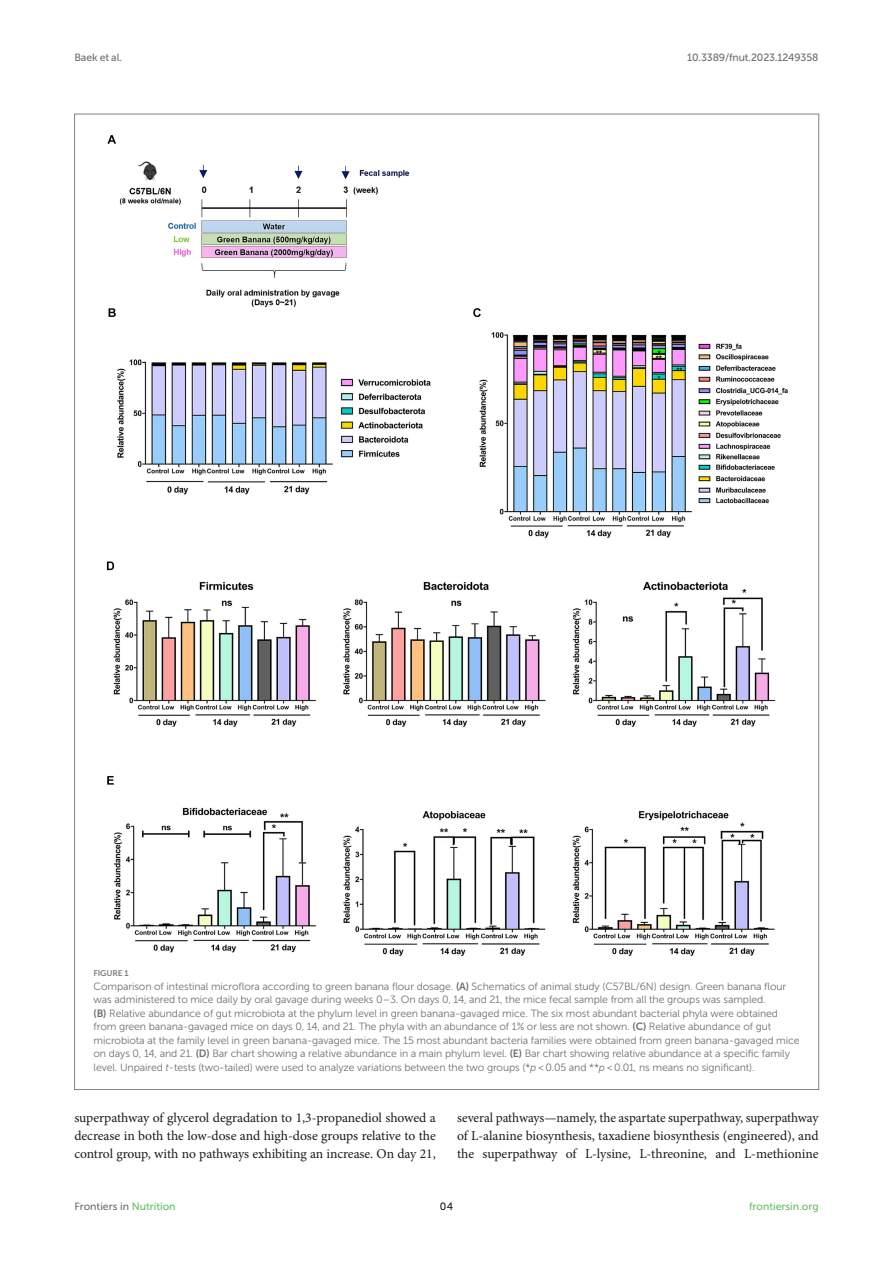
<style>
.page{position:relative;width:893px;height:1263px;background:#fff}
.page>*{position:absolute;margin:0;border:0;box-sizing:border-box;transform-origin:0 0}
.TEXT_FLUSH{font:13.5px/18px "Minion Pro";letter-spacing:-.005em;color:#1b1c1b;text-align:justify}
.FIG_LEG{font:10.5px/13.5px "Museo Sans 300";letter-spacing:-.01em;color:#706f70}
.t1{font:10.5px "Museo Sans 500";letter-spacing:-.015em;color:#706f70}
.t2{font:10.5px "Museo Sans 500";color:#65c161}
.t3{font:10.5px "Museo Sans 500";color:#1b1c1b}
.FIG_HD{font:8.25px "Museo Sans 700";letter-spacing:-.01em;color:#7e7f7f}
.s1{font-family:"Museo Sans 700"}
.s2{font-style:italic}
.s3{color:#65c161}
</style>
<div class="page">
<img style="left:106px;top:135px;width:682px;height:821px">
<p class="t1" style="left:74px;top:51px;width:49px">Baek et al.</p>
<p class="t1" style="left:687px;top:51px;width:133px">10.3389/fnut.2023.1249358</p>
<p class="FIG_HD" style="left:94px;top:969px;width:37px">FIGURE 1</p>
<p class="FIG_LEG" style="left:94px;top:979px;width:707px">Comparison of intestinal microflora according to green banana flour dosage. <span class="s1">(A)</span> Schematics of animal study (C57BL/6N) design. Green banana flour was administered to mice daily by oral gavage during weeks 0–3. On days 0, 14, and 21, the mice fecal sample from all the groups was sampled.<br><span class="s1">(B)</span> Relative abundance of gut microbiota at the phylum level in green banana-gavaged mice. The six most abundant bacterial phyla were obtained from green banana-gavaged mice on days 0, 14, and 21. The phyla with an abundance of 1% or less are not shown. <span class="s1">(C)</span> Relative abundance of gut microbiota at the family level in green banana-gavaged mice. The 15 most abundant bacteria families were obtained from green banana-gavaged mice on days 0, 14, and 21. <span class="s1">(D)</span> Bar chart showing a relative abundance in a main phylum level. <span class="s1">(E)</span> Bar chart showing relative abundance at a specific family level. Unpaired <span class="s2">t</span>-tests (two-tailed) were used to analyze variations between the two groups (*<span class="s2">p</span> &lt; 0.05 and **<span class="s2">p</span> &lt; 0.01, ns means no significant).</p>
<p class="TEXT_FLUSH" style="left:74px;top:1109px;width:363px">superpathway of glycerol degradation to 1,3-propanediol showed a decrease in both the low-dose and high-dose groups relative to the control group, with no pathways exhibiting an increase. On day 21,</p>
<p class="TEXT_FLUSH" style="left:457px;top:1109px;width:363px">several pathways—namely, the aspartate superpathway, superpathway of L-alanine biosynthesis, taxadiene biosynthesis (engineered), and the superpathway of L-lysine, L-threonine, and L-methionine</p>
<p class="t1" style="left:74px;top:1200px;width:103px">Frontiers in <span class="s3">Nutrition</span></p>
<p class="t3" style="left:440px;top:1200px;width:15px">04</p>
<p class="t2" style="left:749px;top:1200px;width:71px">frontiersin.org</p>
</div>
